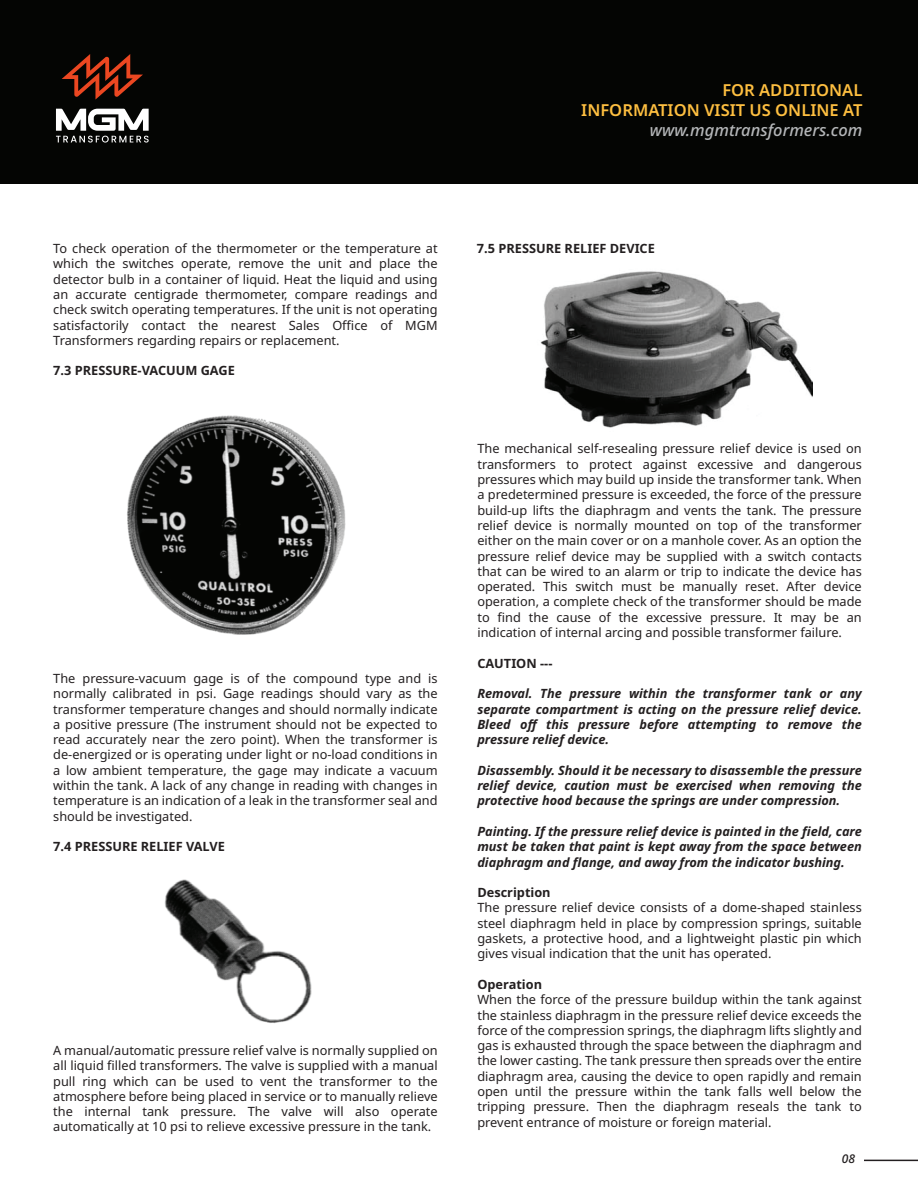
<style>
.page{position:relative;width:918px;height:1188px;background:#fff}
.page>*{position:absolute;margin:0;border:0;box-sizing:border-box;transform-origin:0 0}
.t1{font:600 16.5px/19.8px "Noto Sans";color:#febf40;text-align:right}
.t2{font:italic 500 16.5px "Noto Sans";color:#b4b6b8}
.t3{font:12.75px/15.3px "Noto Sans";color:#231f20;text-align:justify}
.t4{font:italic 700 12.75px/15.3px "Noto Sans";color:#231f20;text-align:justify}
.t5{font:700 12.75px "Noto Sans";color:#231f20}
.t6{font:italic 500 12px "Noto Sans";color:#231f20}
</style>
<div class="page">
<img style="left:127px;top:415px;width:219px;height:220px">
<img style="left:164px;top:879px;width:148px;height:144px">
<img style="left:540px;top:271px;width:272px;height:157px">
<div style="left:0;top:0;width:918px;height:184px;background:#040503"></div>
<svg style="left:62px;top:54px;width:81px;height:46px"></svg>
<svg style="left:56px;top:109px;width:93px;height:34px"></svg>
<hr style="left:864px;top:1160px;width:54px;height:1px;background:#231f20">
<p class="t1" style="left:581px;top:81px;width:283px">FOR ADDITIONAL<br>INFORMATION VISIT US ONLINE AT</p>
<p class="t2" style="left:650px;top:118px;width:214px">www.mgmtransformers.com</p>
<p class="t3" style="left:53px;top:241px;width:386px">To check operation of the thermometer or the temperature at which the switches operate, remove the unit and place the detector bulb in a container of liquid. Heat the liquid and using an accurate centigrade thermometer, compare readings and check switch operating temperatures. If the unit is not operating satisfactorily contact the nearest Sales Office of MGM Transformers regarding repairs or replacement.</p>
<p class="t5" style="left:53px;top:362px;width:183px">7.3 PRESSURE-VACUUM GAGE</p>
<p class="t3" style="left:53px;top:671px;width:386px">The pressure-vacuum gage is of the compound type and is normally calibrated in psi. Gage readings should vary as the transformer temperature changes and should normally indicate a positive pressure (The instrument should not be expected to read accurately near the zero point). When the transformer is de-energized or is operating under light or no-load conditions in a low ambient temperature, the gage may indicate a vacuum within the tank. A lack of any change in reading with changes in temperature is an indication of a leak in the transformer seal and should be investigated.</p>
<p class="t5" style="left:53px;top:838px;width:173px">7.4 PRESSURE RELIEF VALVE</p>
<p class="t3" style="left:53px;top:1043px;width:386px">A manual/automatic pressure relief valve is normally supplied on all liquid filled transformers. The valve is supplied with a manual pull ring which can be used to vent the transformer to the atmosphere before being placed in service or to manually relieve the internal tank pressure. The valve will also operate automatically at 10 psi to relieve excessive pressure in the tank.</p>
<p class="t5" style="left:477px;top:239px;width:179px">7.5 PRESSURE RELIEF DEVICE</p>
<p class="t3" style="left:477px;top:441px;width:386px">The mechanical self-resealing pressure relief device is used on transformers to protect against excessive and dangerous pressures which may build up inside the transformer tank. When a predetermined pressure is exceeded, the force of the pressure build-up lifts the diaphragm and vents the tank. The pressure relief device is normally mounted on top of the transformer either on the main cover or on a manhole cover. As an option the pressure relief device may be supplied with a switch contacts that can be wired to an alarm or trip to indicate the device has operated. This switch must be manually reset. After device operation, a complete check of the transformer should be made to find the cause of the excessive pressure. It may be an indication of internal arcing and possible transformer failure.</p>
<p class="t5" style="left:477px;top:654px;width:77px">CAUTION ---</p>
<p class="t4" style="left:477px;top:686px;width:386px">Removal. The pressure within the transformer tank or any separate compartment is acting on the pressure relief device.<br>Bleed off this pressure before attempting to remove the pressure relief device.</p>
<p class="t4" style="left:477px;top:763px;width:386px">Disassembly. Should it be necessary to disassemble the pressure relief device, caution must be exercised when removing the protective hood because the springs are under compression.</p>
<p class="t4" style="left:477px;top:824px;width:386px">Painting. If the pressure relief device is painted in the field, care must be taken that paint is kept away from the space between diaphragm and flange, and away from the indicator bushing.</p>
<p class="t5" style="left:477px;top:883px;width:75px">Description</p>
<p class="t3" style="left:477px;top:900px;width:386px">The pressure relief device consists of a dome-shaped stainless steel diaphragm held in place by compression springs, suitable gaskets, a protective hood, and a lightweight plastic pin which gives visual indication that the unit has operated.</p>
<p class="t5" style="left:477px;top:975px;width:66px">Operation</p>
<p class="t3" style="left:477px;top:992px;width:386px">When the force of the pressure buildup within the tank against the stainless diaphragm in the pressure relief device exceeds the force of the compression springs, the diaphragm lifts slightly and gas is exhausted through the space between the diaphragm and the lower casting. The tank pressure then spreads over the entire diaphragm area, causing the device to open rapidly and remain open until the pressure within the tank falls well below the tripping pressure. Then the diaphragm reseals the tank to prevent entrance of moisture or foreign material.</p>
<p class="t6" style="left:842px;top:1150px;width:15px">08</p>
</div>
